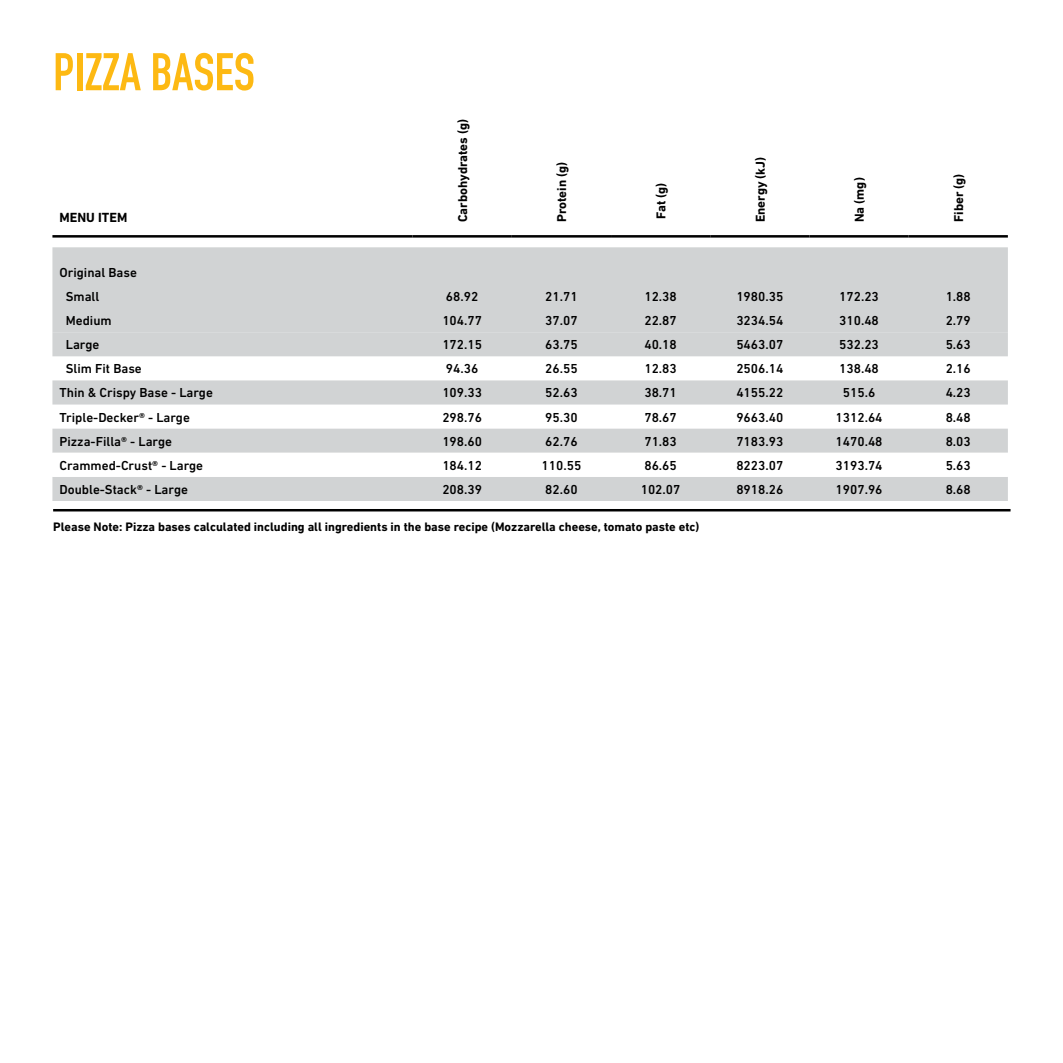
<style>
.page{position:relative;width:1063px;height:1063px;background:#fff}
.page>*{position:absolute;margin:0;border:0;box-sizing:border-box;transform-origin:0 0}
.t1{font:52px "DIN Engschrift Std";color:#fdb913}
.t2{font:700 13.5px "DIN Next LT Pro";color:#000}
.t3{font:500 13.25px/24px "DIN Next LT Pro";color:#000}
.t4{font:700 13px "DIN Next LT Pro";color:#000}
.t5{font:700 12.5px "DIN Next LT Pro";color:#000}
</style>
<div class="page">
<svg style="left:52px;top:247px;width:956px;height:254px;fill:#d1d3d4"></svg>
<svg style="left:52px;top:332px;width:956px;height:73px;fill:#d1d3d4"></svg>
<svg style="left:52px;top:453px;width:956px;height:24px"></svg>
<hr style="left:52px;top:235px;width:361px;height:3px;background:#000">
<hr style="left:413px;top:235px;width:99px;height:3px;background:#000">
<hr style="left:512px;top:235px;width:99px;height:3px;background:#000">
<hr style="left:611px;top:235px;width:99px;height:3px;background:#000">
<hr style="left:710px;top:235px;width:99px;height:3px;background:#000">
<hr style="left:809px;top:235px;width:100px;height:3px;background:#000">
<hr style="left:909px;top:235px;width:99px;height:3px;background:#000">
<hr style="left:53px;top:509px;width:958px;height:2px;background:#000">
<h1 class="t1" style="left:53px;top:42px;width:203px">PIZZA BASES</h1>
<p class="t2" style="left:60px;top:210px;width:69px">MENU ITEM</p>
<p class="t3" style="left:66px;top:260px;width:73px;text-indent:-6px">Original Base<br>Small</p>
<p class="t4" style="left:455px;top:222px;width:105px;rotate:-90deg">Carbohydrates (g)</p>
<p class="t4" style="left:554px;top:222px;width:62px;rotate:-90deg">Protein (g)</p>
<p class="t4" style="left:654px;top:219px;width:38px;rotate:-90deg">Fat (g)</p>
<p class="t4" style="left:753px;top:222px;width:67px;rotate:-90deg">Energy (kJ)</p>
<p class="t4" style="left:852px;top:222px;width:46px;rotate:-90deg">Na (mg)</p>
<p class="t4" style="left:951px;top:222px;width:50px;rotate:-90deg">Fiber (g)</p>
<p class="t3" style="left:446px;top:284px;width:34px">68.92</p>
<p class="t3" style="left:545px;top:284px;width:34px">21.71</p>
<p class="t3" style="left:644px;top:284px;width:34px">12.38</p>
<p class="t3" style="left:736px;top:284px;width:48px">1980.35</p>
<p class="t3" style="left:839px;top:284px;width:41px">172.23</p>
<p class="t3" style="left:946px;top:284px;width:27px">1.88</p>
<p class="t3" style="left:66px;top:309px;width:47px">Medium</p>
<p class="t3" style="left:442px;top:309px;width:41px">104.77</p>
<p class="t3" style="left:545px;top:309px;width:34px">37.07</p>
<p class="t3" style="left:644px;top:309px;width:34px">22.87</p>
<p class="t3" style="left:736px;top:309px;width:48px">3234.54</p>
<p class="t3" style="left:839px;top:309px;width:41px">310.48</p>
<p class="t3" style="left:946px;top:309px;width:27px">2.79</p>
<p class="t3" style="left:66px;top:333px;width:35px">Large</p>
<p class="t3" style="left:442px;top:333px;width:41px">172.15</p>
<p class="t3" style="left:545px;top:333px;width:34px">63.75</p>
<p class="t3" style="left:644px;top:333px;width:34px">40.18</p>
<p class="t3" style="left:736px;top:333px;width:48px">5463.07</p>
<p class="t3" style="left:839px;top:333px;width:41px">532.23</p>
<p class="t3" style="left:946px;top:333px;width:27px">5.63</p>
<p class="t3" style="left:66px;top:357px;width:78px">Slim Fit Base</p>
<p class="t3" style="left:446px;top:357px;width:34px">94.36</p>
<p class="t3" style="left:545px;top:357px;width:34px">26.55</p>
<p class="t3" style="left:644px;top:357px;width:34px">12.83</p>
<p class="t3" style="left:736px;top:357px;width:48px">2506.14</p>
<p class="t3" style="left:839px;top:357px;width:41px">138.48</p>
<p class="t3" style="left:946px;top:357px;width:27px">2.16</p>
<p class="t3" style="left:60px;top:381px;width:155px">Thin &amp; Crispy Base - Large</p>
<p class="t3" style="left:442px;top:381px;width:41px">109.33</p>
<p class="t3" style="left:545px;top:381px;width:34px">52.63</p>
<p class="t3" style="left:644px;top:381px;width:34px">38.71</p>
<p class="t3" style="left:736px;top:381px;width:48px">4155.22</p>
<p class="t3" style="left:843px;top:381px;width:34px">515.6</p>
<p class="t3" style="left:946px;top:381px;width:27px">4.23</p>
<p class="t3" style="left:60px;top:405px;width:132px">Triple-Decker® - Large</p>
<p class="t3" style="left:442px;top:405px;width:41px">298.76</p>
<p class="t3" style="left:545px;top:405px;width:34px">95.30</p>
<p class="t3" style="left:644px;top:405px;width:34px">78.67</p>
<p class="t3" style="left:736px;top:405px;width:48px">9663.40</p>
<p class="t3" style="left:836px;top:405px;width:48px">1312.64</p>
<p class="t3" style="left:946px;top:405px;width:27px">8.48</p>
<p class="t3" style="left:60px;top:429px;width:114px">Pizza-Filla® - Large</p>
<p class="t3" style="left:442px;top:429px;width:41px">198.60</p>
<p class="t3" style="left:545px;top:429px;width:34px">62.76</p>
<p class="t3" style="left:644px;top:429px;width:34px">71.83</p>
<p class="t3" style="left:736px;top:429px;width:48px">7183.93</p>
<p class="t3" style="left:836px;top:429px;width:48px">1470.48</p>
<p class="t3" style="left:946px;top:429px;width:27px">8.03</p>
<p class="t3" style="left:60px;top:453px;width:145px">Crammed-Crust® - Large</p>
<p class="t3" style="left:442px;top:453px;width:41px">184.12</p>
<p class="t3" style="left:542px;top:453px;width:41px">110.55</p>
<p class="t3" style="left:644px;top:453px;width:34px">86.65</p>
<p class="t3" style="left:736px;top:453px;width:48px">8223.07</p>
<p class="t3" style="left:836px;top:453px;width:48px">3193.74</p>
<p class="t3" style="left:946px;top:453px;width:27px">5.63</p>
<p class="t3" style="left:60px;top:477px;width:130px">Double-Stack® - Large</p>
<p class="t3" style="left:442px;top:477px;width:41px">208.39</p>
<p class="t3" style="left:545px;top:477px;width:34px">82.60</p>
<p class="t3" style="left:641px;top:477px;width:41px">102.07</p>
<p class="t3" style="left:736px;top:477px;width:48px">8918.26</p>
<p class="t3" style="left:836px;top:477px;width:48px">1907.96</p>
<p class="t3" style="left:946px;top:477px;width:27px">8.68</p>
<p class="t5" style="left:53px;top:519px;width:648px">Please Note: Pizza bases calculated including all ingredients in the base recipe (Mozzarella cheese, tomato paste etc)</p>
</div>
